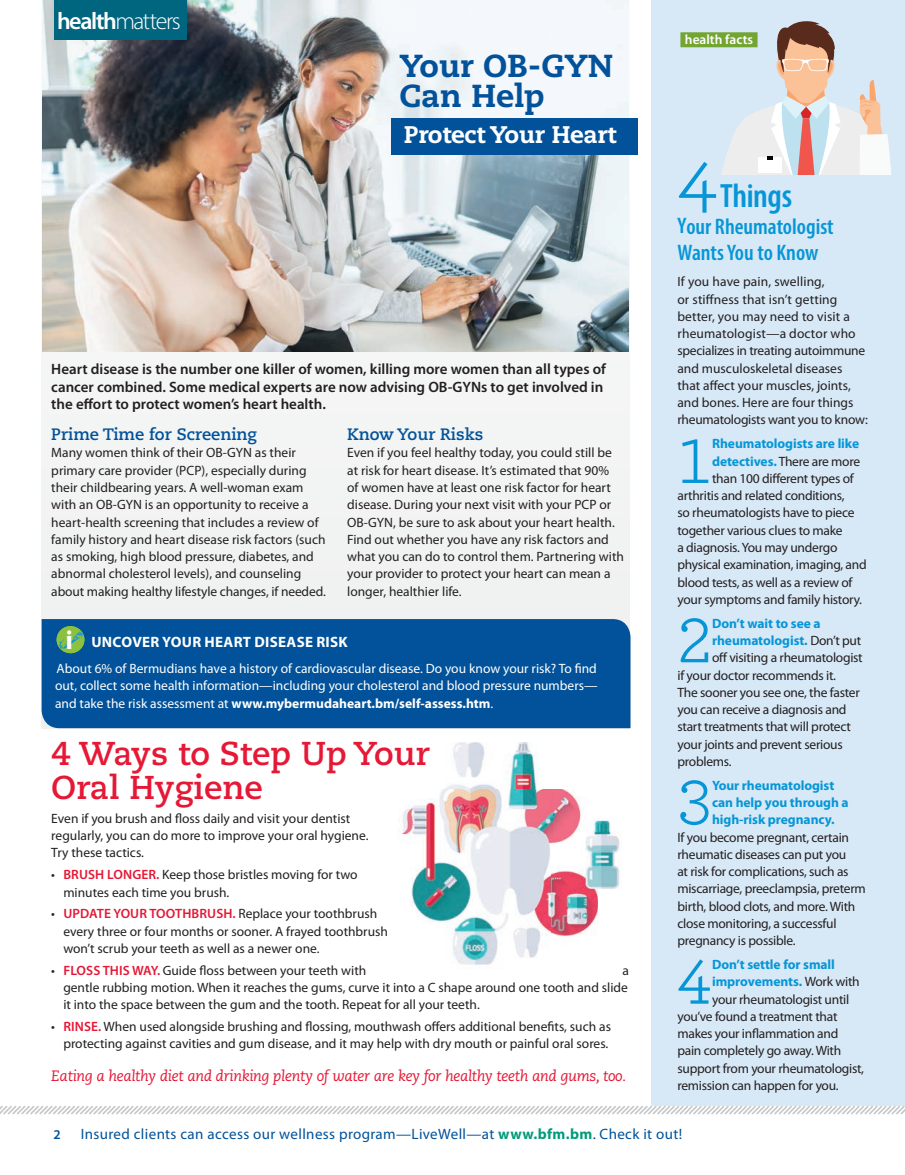
<style>
.page{position:relative;width:905px;height:1175px;background:#fff}
.page>*{position:absolute;margin:0;border:0;box-sizing:border-box;transform-origin:0 0}
.t1{font:80.85px "Archer";color:#0696d7}
.t2{font:66px "Archer";color:#0696d7}
.t3{font:600 condensed 33.75px "Myriad Pro";letter-spacing:-.01em;color:#0696d7}
.t4{font:700 33px/34.5px "Caecilia LT Std";color:#e51836}
.t5{font:800 31.8px/30.2px "Caecilia LT Std";color:#01529a}
.t6{font:800 24px "Caecilia LT Std";letter-spacing:-.01em;color:#fff}
.t7{font:300 24px "Myriad Pro";letter-spacing:-.06em;color:#fff}
.t8{font:600 condensed 22.5px/25.5px "Myriad Pro";color:#0696d7}
.t9{font:700 16.5px "Caecilia LT Std";color:#01529a}
.t10{font:600 15px/17.2px "Myriad Pro";color:#231f20}
.t11{font:15px "Myriad Pro";letter-spacing:.025em;color:#01529a}
.t12{font:italic 15px "Caecilia LT Std";letter-spacing:-.02em;color:#e51836}
.t13{font:700 15px "Myriad Pro";letter-spacing:.02em;color:#fff}
.t14{font:13.5px/17.2px "Myriad Pro";color:#231f20}
.t15{font:13.5px/17.2px "Myriad Pro";letter-spacing:-.02em;color:#231f20}
.t16{font:13.5px/17.2px "Myriad Pro";color:#fff;text-align:justify}
.t17{font:700 13.5px/17.2px "Myriad Pro";letter-spacing:-.005em;color:#0696d7}
.t18{font:600 13.5px "Myriad Pro";color:#fff}
.t19{font:600 13.5px "Myriad Pro";color:#01529a}
.s1{font-weight:600}
.s2{font-weight:900;font-stretch:condensed;font-size:26.55px}
.s3{font-weight:700}
.s4{font-weight:600;color:#e51836}
.s5{font-weight:700;color:#0696d7}
.s6{font-weight:400;color:#231f20}
.s7{font-weight:700;color:#009b7a}
</style>
<div class="page">
<div style="left:651px;top:0;width:253px;height:1105px;background:#d7e8f6"></div>
<div style="left:42px;top:0;width:588px;height:729px;background:#eef0ef"></div>
<img style="left:43px;top:0;width:585px;height:351px">
<div style="left:54px;top:0;width:132px;height:40px;background:#00667f"></div>
<div style="left:680px;top:32px;width:77px;height:15px;background:#73a532"></div>
<div style="left:42px;top:619px;width:588px;height:109px;background:#01529a"></div>
<img style="left:57px;top:626px;width:27px;height:27px;border-radius:14px">
<svg style="left:0;top:1105px;width:904px;height:10px"></svg>
<img style="left:399px;top:788px;width:199px;height:177px">
<img style="left:598px;top:820px;width:22px;height:69px">
<img style="left:446px;top:742px;width:91px;height:46px">
<div style="left:392px;top:118px;width:246px;height:37px;background:#01529a"></div>
<svg style="left:715px;top:21px;width:176px;height:154px"></svg>
<h3 class="t7" style="left:57px;top:7px;width:125px"><span class="s1">health</span>matters</h3>
<h3 class="t5" style="left:399px;top:51px;width:215px">Your OB-GYN<br>Can Help</h3>
<h3 class="t6" style="left:404px;top:120px;width:214px">Protect Your Heart</h3>
<p class="t10" style="left:51px;top:360px;width:556px">Heart disease is the number one killer of women, killing more women than all types of cancer combined. Some medical experts are now advising OB-GYNs to get involved in the effort to protect women’s heart health.</p>
<p class="t9" style="left:51px;top:425px;width:207px">Prime Time for Screening</p>
<p class="t14" style="left:51px;top:444px;width:276px">Many women think of their OB-GYN as their primary care provider (PCP), especially during their childbearing years. A well-woman exam with an OB-GYN is an opportunity to receive a heart-health screening that includes a review of family history and heart disease risk factors (such as smoking, high blood pressure, diabetes, and abnormal cholesterol levels), and counseling about making healthy lifestyle changes, if needed.</p>
<p class="t9" style="left:347px;top:425px;width:138px">Know Your Risks</p>
<p class="t14" style="left:347px;top:444px;width:278px">Even if you feel healthy today, you could still be at risk for heart disease. It’s estimated that 90%<br>of women have at least one risk factor for heart disease. During your next visit with your PCP or OB-GYN, be sure to ask about your heart health.<br>Find out whether you have any risk factors and what you can do to control them. Partnering with your provider to protect your heart can mean a longer, healthier life.</p>
<p class="t13" style="left:66px;top:632px;width:283px"><span class="s2">i</span> UNCOVER YOUR HEART DISEASE RISK</p>
<p class="t16" style="left:55px;top:659px;width:544px">About 6% of Bermudians have a history of cardiovascular disease. Do you know your risk? To find out, collect some health information—including your cholesterol and blood pressure numbers— and take the risk assessment at <span class="s3">www.mybermudaheart.bm/self-assess.htm</span>.</p>
<h3 class="t4" style="left:51px;top:736px;width:380px">4 Ways to Step Up Your<br>Oral Hygiene</h3>
<p class="t14" style="left:51px;top:809px;width:318px">Even if you brush and floss daily and visit your dentist regularly, you can do more to improve your oral hygiene.<br>Try these tactics.</p>
<p class="t14" style="left:63px;top:866px;width:296px;text-indent:-12px">• <span class="s4">BRUSH LONGER.</span> Keep those bristles moving for two minutes each time you brush.</p>
<p class="t14" style="left:63px;top:905px;width:326px;text-indent:-12px">• <span class="s4">UPDATE YOUR TOOTHBRUSH.</span> Replace your toothbrush every three or four months or sooner. A frayed toothbrush won’t scrub your teeth as well as a newer one.</p>
<p class="t14" style="left:51px;top:961px;width:316px">• <span class="s4">FLOSS THIS WAY.</span> Guide floss between your teeth with</p>
<p class="t14" style="left:63px;top:961px;width:567px;text-align:justify;text-indent:559px">a gentle rubbing motion. When it reaches the gums, curve it into a C shape around one tooth and slide it into the space between the gum and the tooth. Repeat for all your teeth.</p>
<p class="t14" style="left:51px;top:1017px;width:561px;text-align:right">• <span class="s4">RINSE.</span> When used alongside brushing and flossing, mouthwash offers additional benefits, such as protecting against cavities and gum disease, and it may help with dry mouth or painful oral sores.</p>
<p class="t12" style="left:51px;top:1067px;width:576px">Eating a healthy diet and drinking plenty of water are key for healthy teeth and gums, too.</p>
<p class="t18" style="left:685px;top:31px;width:70px">health facts</p>
<h1 class="t1" style="left:677px;top:120px;width:41px">4</h1>
<h3 class="t3" style="left:720px;top:175px;width:73px">Things</h3>
<h3 class="t8" style="left:677px;top:214px;width:157px">Your Rheumatologist<br>Wants You to Know</h3>
<p class="t14" style="left:677px;top:273px;width:192px">If you have pain, swelling,<br>or stiffness that isn’t getting better, you may need to visit a rheumatologist—a doctor who specializes in treating autoimmune and musculoskeletal diseases that affect your muscles, joints, and bones. Here are four things rheumatologists want you to know:</p>
<h2 class="t2" style="left:677px;top:415px;width:36px">1</h2>
<p class="t17" style="left:712px;top:435px;width:148px">Rheumatologists are like</p>
<p class="t15" style="left:712px;top:452px;width:150px"><span class="s5">detectives.</span> There are more</p>
<p class="t15" style="left:712px;top:469px;width:143px">than 100 different types of</p>
<p class="t15" style="left:677px;top:487px;width:168px">arthritis and related conditions,</p>
<p class="t15" style="left:677px;top:504px;width:179px">so rheumatologists have to piece</p>
<p class="t15" style="left:677px;top:521px;width:167px">together various clues to make</p>
<p class="t15" style="left:677px;top:538px;width:161px">a diagnosis. You may undergo</p>
<p class="t15" style="left:677px;top:556px;width:191px">physical examination, imaging, and</p>
<p class="t15" style="left:677px;top:573px;width:177px">blood tests, as well as a review of</p>
<p class="t15" style="left:677px;top:590px;width:186px">your symptoms and family history.</p>
<h2 class="t2" style="left:677px;top:595px;width:36px">2</h2>
<p class="t17" style="left:712px;top:614px;width:110px">Don’t wait to see a</p>
<p class="t17" style="left:712px;top:631px;width:151px">rheumatologist. <span class="s6">Don’t put</span></p>
<p class="t15" style="left:712px;top:649px;width:152px">off visiting a rheumatologist</p>
<p class="t15" style="left:677px;top:666px;width:160px">if your doctor recommends it.</p>
<p class="t15" style="left:677px;top:683px;width:184px">The sooner you see one, the faster</p>
<p class="t15" style="left:677px;top:700px;width:171px">you can receive a diagnosis and</p>
<p class="t15" style="left:677px;top:718px;width:175px">start treatments that will protect</p>
<p class="t15" style="left:677px;top:735px;width:167px">your joints and prevent serious</p>
<p class="t15" style="left:677px;top:752px;width:56px">problems.</p>
<h2 class="t2" style="left:677px;top:757px;width:36px">3</h2>
<p class="t17" style="left:712px;top:776px;width:138px">Your rheumatologist can help you through a high-risk pregnancy.</p>
<p class="t15" style="left:677px;top:828px;width:190px">If you become pregnant, certain rheumatic diseases can put you<br>at risk for complications, such as miscarriage, preeclampsia, preterm birth, blood clots, and more. With close monitoring, a successful pregnancy is possible.</p>
<h2 class="t2" style="left:677px;top:936px;width:36px">4</h2>
<p class="t17" style="left:712px;top:955px;width:124px">Don’t settle for small</p>
<p class="t17" style="left:712px;top:972px;width:149px">improvements. <span class="s6">Work with</span></p>
<p class="t15" style="left:712px;top:990px;width:139px">your rheumatologist until</p>
<p class="t15" style="left:677px;top:1007px;width:161px">you’ve found a treatment that</p>
<p class="t15" style="left:677px;top:1024px;width:162px">makes your inflammation and</p>
<p class="t15" style="left:677px;top:1042px;width:165px">pain completely go away. With</p>
<p class="t15" style="left:677px;top:1059px;width:188px">support from your rheumatologist,</p>
<p class="t15" style="left:677px;top:1076px;width:163px">remission can happen for you.</p>
<p class="t19" style="left:53px;top:1125px;width:9px">2</p>
<p class="t11" style="left:81px;top:1124px;width:603px">Insured clients can access our wellness program—LiveWell—at <span class="s7">www.bfm.bm</span>. Check it out!</p>
</div>
